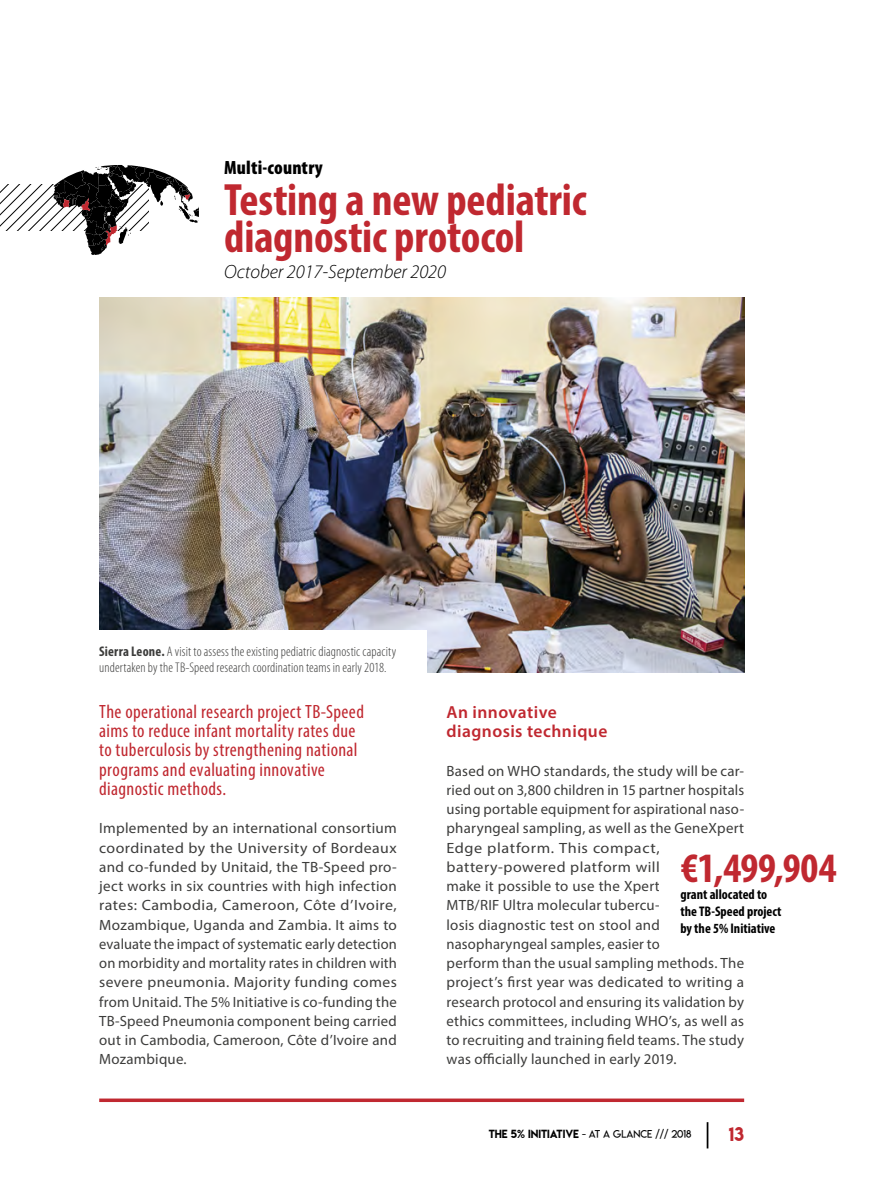
<style>
.page{position:relative;width:893px;height:1191px;background:#fff}
.page>*{position:absolute;margin:0;border:0;box-sizing:border-box;transform-origin:0 0}
.t1{font:700 condensed 45.5px/36.8px "Myriad Pro";letter-spacing:-.005em;color:#c02830}
.t2{font:700 condensed 42px "Myriad Pro";color:#c02830}
.t3{font:condensed 19.25px/19.2px "Myriad Pro";letter-spacing:.02em;color:#c02830}
.t4{font:italic 300 19.25px "Myriad Pro";color:#000}
.t5{font:900 condensed 19.25px "Myriad Pro";letter-spacing:.01em;color:#000}
.t6{font:600 17.5px/19.2px "Myriad Pro";letter-spacing:.025em;color:#c02830}
.t7{font:17.5px "Lemon Milk";color:#c02830}
.t8{font:14.88px/19.2px "Myriad Pro";letter-spacing:.015em;color:#3c3c3b}
.t9{font:300 condensed 14px/15.8px "Myriad Pro";letter-spacing:.01em;color:#3c3c3b}
.t10{font:700 condensed 14px/16.8px "Myriad Pro";color:#000}
.t11{font:10.5px "Lemon Milklight";color:#000}
.s1{font-weight:700}
.s2{font-family:"Lemon Milk"}
</style>
<div class="page">
<svg style="left:0;top:165px;width:199px;height:90px"></svg>
<img style="left:99px;top:298px;width:645px;height:374px">
<div style="left:50px;top:630px;width:377px;height:56px;background:#fff"></div>
<svg style="left:99px;top:1098px;width:645px;height:4px;background:#c8444b"></svg>
<svg style="left:707px;top:1122px;width:1px;height:26px"></svg>
<p class="t5" style="left:224px;top:155px;width:100px">Multi-country</p>
<h1 class="t1" style="left:224px;top:181px;width:364px">Testing a new pediatric diagnostic protocol</h1>
<p class="t4" style="left:224px;top:260px;width:223px">October 2017-September 2020</p>
<p class="t9" style="left:99px;top:643px;width:299px"><span class="s1">Sierra Leone.</span> A visit to assess the existing pediatric diagnostic capacity undertaken by the TB-Speed research coordination teams in early 2018.</p>
<p class="t3" style="left:99px;top:701px;width:266px">The operational research project TB-Speed aims to reduce infant mortality rates due to tuberculosis by strengthening national programs and evaluating innovative diagnostic methods.</p>
<p class="t8" style="left:99px;top:818px;width:299px;text-align:justify">Implemented by an international consortium coordinated by the University of Bordeaux and co-funded by Unitaid, the TB-Speed pro&shy;ject works in six countries with high infection rates: Cambodia, Cameroon, Côte d’Ivoire, Mozambique, Uganda and Zambia. It aims to evaluate the impact of systematic early detection on morbidity and mortality rates in children with severe pneumonia. Majority funding comes from Unitaid. The 5% Initiative is co-funding the TB-Speed Pneumonia component being carried out in Cambodia, Cameroon, Côte d’Ivoire and Mozambique.</p>
<p class="t6" style="left:446px;top:702px;width:162px">An innovative diagnosis technique</p>
<p class="t8" style="left:446px;top:760px;width:299px">Based on WHO standards, the study will be car&shy;ried out on 3,800 children in 15 partner hospitals using portable equipment for aspirational naso&shy;pharyngeal sampling, as well as the GeneXpert Edge platform. This compact, battery-powered platform will<br>make it possible to use the Xpert<br>MTB/RIF Ultra molecular tubercu-<br>losis diagnostic test on stool and nasopharyngeal samples, easier to<br>perform than the usual sampling methods. The project’s first year was dedicated to writing a research protocol and ensuring its validation by ethics committees, including WHO’s, as well as to recruiting and training field teams. The study was officially launched in early 2019.</p>
<h2 class="t2" style="left:680px;top:842px;width:158px">€1,499,904</h2>
<p class="t10" style="left:680px;top:885px;width:103px">grant allocated to the TB-Speed project by the 5% Initiative</p>
<p class="t11" style="left:489px;top:1127px;width:204px"><span class="s2">The 5% INITIATIVE</span> - AT A GLANCE /// 2018</p>
<p class="t7" style="left:729px;top:1122px;width:17px">13</p>
</div>
